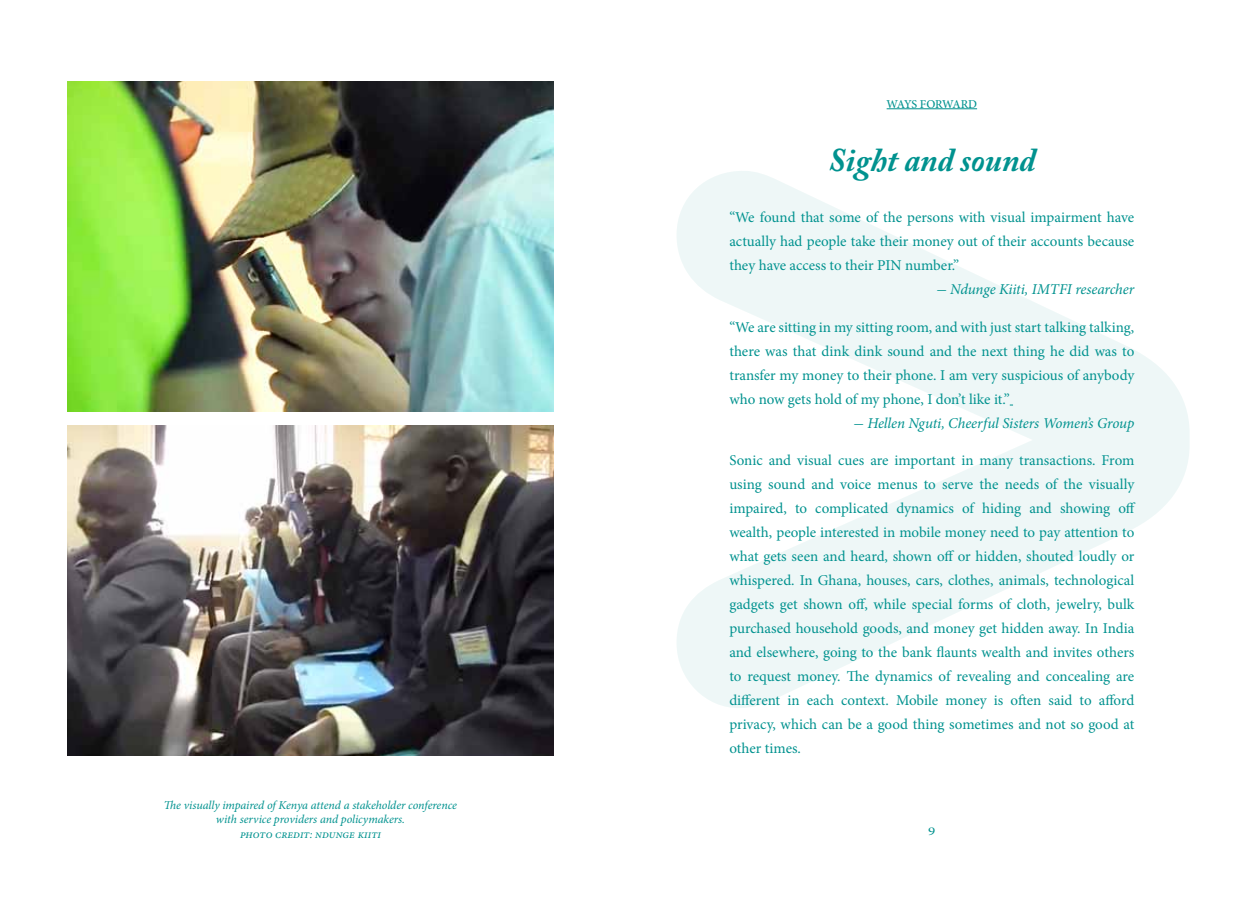
<style>
.page{position:relative;width:1242px;height:918px;background:#fff}
.page>*{position:absolute;margin:0;border:0;box-sizing:border-box;transform-origin:0 0}
.t1{font:700 1035px "Gotham Rounded";color:#00928f}
.t2{font:italic 700 33px "Adobe Caslon Pro";color:#00928f}
.t3{font:15px/24px "Minion Pro";letter-spacing:-.005em;color:#00928f;text-align:justify}
.t4{font:italic 15px "Minion Pro";letter-spacing:-.015em;color:#00928f}
.t5{font:italic 12px/14.4px "Minion Pro";color:#00928f;text-align:center}
.t6{font:500 12px "Minion Pro";letter-spacing:-.03em;color:#00928f}
.t7{font:12px "Minion Pro";color:#00928f;scale:1.25 1}
</style>
<div class="page">
<img style="left:68px;top:81px;width:486px;height:331px">
<hr style="left:887px;top:108px;width:90px;height:1px;background:#00928f">
<img style="left:68px;top:425px;width:486px;height:330px">
<p class="t5" style="left:164px;top:798px;width:295px">The visually impaired ofKenya attend a stakeholder conference with service providers and policymakers.<br>photo credit: ndunge kiiti</p>
<p class="t6" style="left:887px;top:96px;width:92px">WAYS FORWARD</p>
<h2 class="t2" style="left:828px;top:140px;width:209px">Sight and sound</h2>
<p class="t3" style="left:729px;top:205px;width:406px">“We found that some of the persons with visual impairment have actually had people take their money out of their accounts because they have access to their PIN number.”</p>
<p class="t4" style="left:936px;top:279px;width:200px">- Ndunge Kiiti, IMTFI researcher</p>
<p class="t3" style="left:729px;top:315px;width:407px">“We are sitting in my sitting room, and with just start talking talking, there was that dink dink sound and the next thing he did was to transfer my money to their phone. I am very suspicious of anybody who now gets hold of my phone, I don’t like it.”</p>
<p class="t4" style="left:854px;top:413px;width:282px">- Hellen Nguti, Cheerful Sisters Women’s Group</p>
<p class="t3" style="left:729px;top:448px;width:408px">Sonic and visual cues are important in many transactions. From using sound and voice menus to serve the needs of the visually impaired, to complicated dynamics of hiding and showing off wealth, people interested in mobile money need to pay attention to what gets seen and heard, shown off or hidden, shouted loudly or whispered. In Ghana, houses, cars, clothes, animals, technological gadgets get shown off, while special forms of cloth, jewelry, bulk purchased household goods, and money get hidden away. In India and elsewhere, going to the bank flaunts wealth and invites others to request money. The dynamics of revealing and concealing are different in each context. Mobile money is often said to afford privacy, which can be a good thing sometimes and not so good at other times.</p>
<h1 class="t1" style="left:592px;top:-322px;width:664px">&gt;</h1>
<p class="t7" style="left:928px;top:823px;width:7px">9</p>
</div>
